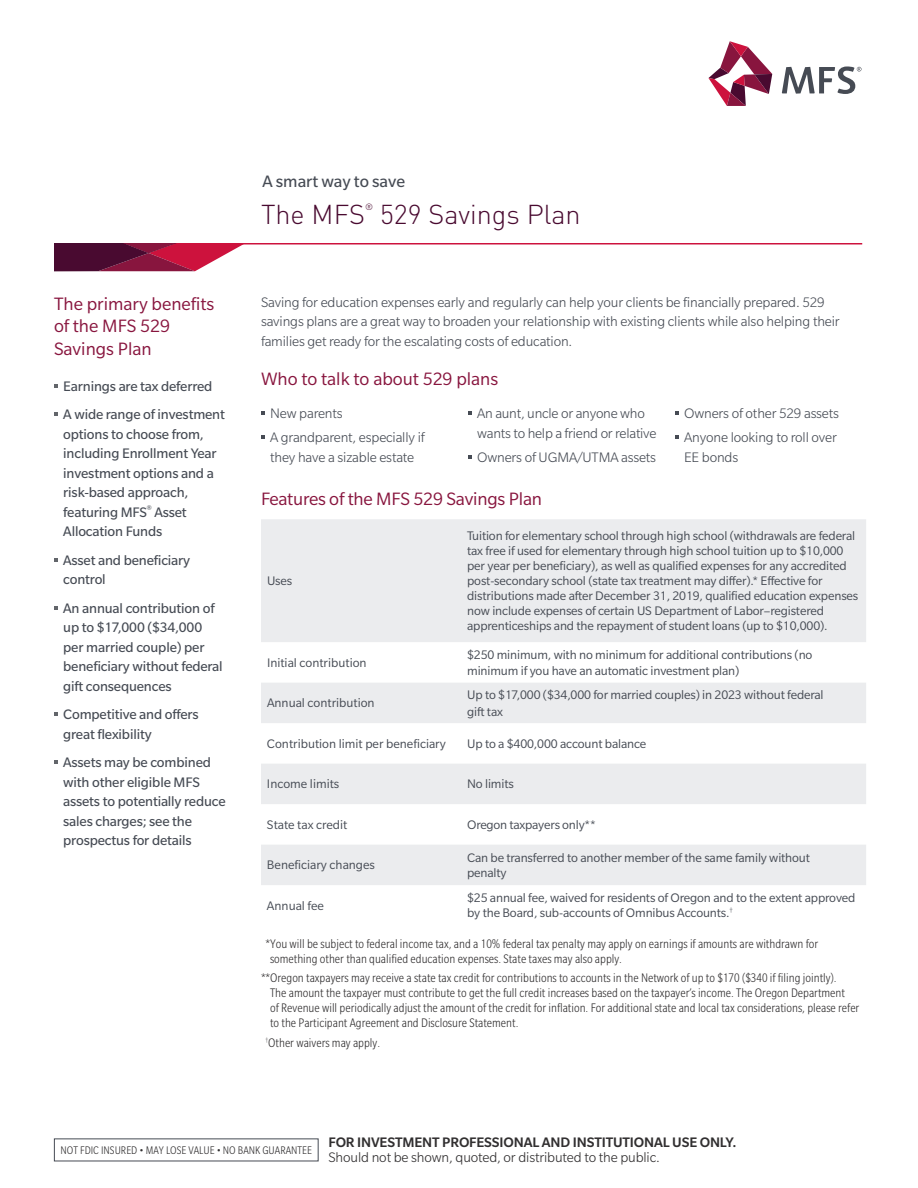
<style>
.page{position:relative;width:918px;height:1188px;background:#fff}
.page>*{position:absolute;margin:0;border:0;box-sizing:border-box;transform-origin:0 0}
.t1{font:300 27px "DINOT";color:#490a30}
.t2{font:19.5px/22.5px "Slate Std";color:#88153e}
.t3{font:18px "Slate Std";color:#464b54}
.t4{font:15px/19.5px "Slate Std";letter-spacing:-.01em;color:#464b54}
.t5{font:300 15px/19.5px "Slate Std";letter-spacing:-.01em;color:#464b54}
.t6{font:500 15px "Slate Std";letter-spacing:-.01em;color:#312f30}
.t7{font:300 15px "Slate Std";letter-spacing:-.01em;color:#312f30}
.t8{font:13.5px/15px "Slate Std";letter-spacing:-.01em;color:#464b54}
.t9{font:300 condensed 13.5px/15px "Slate Std";color:#312f30}
.t10{font:300 condensed 12px "Slate Std";color:#312f30}
.t11{font:300 9px "DINOT";color:#490a30}
</style>
<div class="page">
<svg style="left:708px;top:41px;width:64px;height:65px"></svg>
<svg style="left:782px;top:67px;width:79px;height:27px"></svg>
<svg style="left:54px;top:384px;width:4px;height:4px"></svg>
<svg style="left:54px;top:412px;width:4px;height:4px"></svg>
<svg style="left:54px;top:558px;width:4px;height:4px"></svg>
<svg style="left:54px;top:606px;width:4px;height:4px"></svg>
<svg style="left:54px;top:712px;width:4px;height:4px"></svg>
<svg style="left:54px;top:760px;width:4px;height:4px"></svg>
<hr style="left:54px;top:243px;width:808px;height:1px;background:#cd123d">
<svg style="left:54px;top:243px;width:192px;height:28px"></svg>
<svg style="left:261px;top:519px;width:605px;height:366px;fill:#ebecee"></svg>
<svg style="left:261px;top:411px;width:4px;height:4px"></svg>
<svg style="left:261px;top:435px;width:4px;height:4px"></svg>
<svg style="left:468px;top:411px;width:4px;height:4px"></svg>
<svg style="left:468px;top:455px;width:4px;height:4px"></svg>
<svg style="left:675px;top:411px;width:4px;height:4px"></svg>
<svg style="left:675px;top:435px;width:4px;height:4px"></svg>
<h2 class="t2" style="left:54px;top:292px;width:162px">The primary benefits of the MFS 529<br>Savings Plan</h2>
<p class="t4" style="left:63px;top:372px;width:163px;line-height:28.5px">Earnings are tax deferred<br>A wide range of investment</p>
<p class="t4" style="left:63px;top:424px;width:155px">options to choose from, including Enrollment Year investment options and a risk-based approach, featuring MFS<sup>®</sup> Asset<br>Allocation Funds</p>
<p class="t4" style="left:63px;top:550px;width:128px">Asset and beneficiary control</p>
<p class="t4" style="left:63px;top:598px;width:161px">An annual contribution of up to $17,000 ($34,000 per married couple) per beneficiary without federal gift consequences</p>
<p class="t4" style="left:63px;top:705px;width:137px">Competitive and offers great flexibility</p>
<p class="t4" style="left:63px;top:753px;width:164px">Assets may be combined with other eligible MFS assets to potentially reduce sales charges; see the prospectus for details</p>
<h3 class="t3" style="left:262px;top:172px;width:144px">A smart way to save</h3>
<h1 class="t1" style="left:261px;top:198px;width:106px">The MFS</h1>
<p class="t11" style="left:365px;top:201px;width:10px">®</p>
<h1 class="t1" style="left:380px;top:198px;width:202px">529 Savings Plan</h1>
<p class="t5" style="left:261px;top:292px;width:580px">Saving for education expenses early and regularly can help your clients be financially prepared. 529 savings plans are a great way to broaden your relationship with existing clients while also helping their families get ready for the escalating costs of education.</p>
<h2 class="t2" style="left:261px;top:367px;width:239px">Who to talk to about 529 plans</h2>
<p class="t5" style="left:270px;top:401px;width:156px;line-height:24px">New parents<br>A grandparent, especially if</p>
<p class="t5" style="left:270px;top:447px;width:146px">they have a sizable estate</p>
<p class="t5" style="left:477px;top:404px;width:181px">An aunt, uncle or anyone who wants to help a friend or relative</p>
<p class="t5" style="left:477px;top:447px;width:180px">Owners of UGMA/UTMA assets</p>
<h2 class="t2" style="left:261px;top:488px;width:283px">Features of the MFS 529 Savings Plan</h2>
<p class="t5" style="left:684px;top:401px;width:156px;line-height:24px">Owners of other 529 assets<br>Anyone looking to roll over</p>
<p class="t5" style="left:684px;top:447px;width:56px">EE bonds</p>
<p class="t8" style="left:267px;top:573px;width:27px">Uses</p>
<p class="t8" style="left:467px;top:528px;width:393px">Tuition for elementary school through high school (withdrawals are federal tax free if used for elementary through high school tuition up to $10,000 per year per beneficiary), as well as qualified expenses for any accredited post-secondary school (state tax treatment may differ).* Effective for distributions made after December 31, 2019, qualified education expenses now include expenses of certain US Department of Labor–registered apprenticeships and the repayment of student loans (up to $10,000).</p>
<p class="t8" style="left:267px;top:655px;width:101px">Initial contribution</p>
<p class="t8" style="left:467px;top:646px;width:347px;line-height:16.5px">$250 minimum, with no minimum for additional contributions (no minimum if you have an automatic investment plan)</p>
<p class="t8" style="left:267px;top:695px;width:109px">Annual contribution</p>
<p class="t8" style="left:467px;top:686px;width:358px;line-height:16.5px">Up to $17,000 ($34,000 for married couples) in 2023 without federal gift tax</p>
<p class="t8" style="left:267px;top:736px;width:180px">Contribution limit per beneficiary</p>
<p class="t8" style="left:467px;top:736px;width:181px">Up to a $400,000 account balance</p>
<p class="t8" style="left:267px;top:776px;width:74px">Income limits</p>
<p class="t8" style="left:467px;top:776px;width:48px">No limits</p>
<p class="t8" style="left:267px;top:817px;width:82px">State tax credit</p>
<p class="t8" style="left:467px;top:817px;width:130px">Oregon taxpayers only**</p>
<p class="t8" style="left:267px;top:857px;width:110px">Beneficiary changes</p>
<p class="t8" style="left:467px;top:850px;width:344px">Can be transferred to another member of the same family without penalty</p>
<p class="t8" style="left:267px;top:898px;width:59px">Annual fee</p>
<p class="t8" style="left:467px;top:890px;width:390px">$25 annual fee, waived for residents of Oregon and to the extent approved by the Board, sub-accounts of Omnibus Accounts.<sup>†</sup></p>
<p class="t9" style="left:270px;top:936px;width:550px;text-indent:-5px">*You will be subject to federal income tax, and a 10% federal tax penalty may apply on earnings if amounts are withdrawn for something other than qualified education expenses. State taxes may also apply.</p>
<p class="t9" style="left:270px;top:971px;width:591px;text-indent:-9px">**Oregon taxpayers may receive a state tax credit for contributions to accounts in the Network of up to $170 ($340 if filing jointly).<br>The amount the taxpayer must contribute to get the full credit increases based on the taxpayer’s income. The Oregon Department<br>of Revenue will periodically adjust the amount of the credit for inflation. For additional state and local tax considerations, please refer to the Participant Agreement and Disclosure Statement.</p>
<p class="t9" style="left:266px;top:1035px;width:116px"><sup>†</sup>Other waivers may apply.</p>
<p class="t10" style="left:61px;top:1144px;width:253px">NOT FDIC INSURED • MAY LOSE VALUE • NO BANK GUARANTEE</p>
<p class="t6" style="left:328px;top:1134px;width:410px">FOR INVESTMENT PROFESSIONAL AND INSTITUTIONAL USE ONLY.</p>
<p class="t7" style="left:328px;top:1149px;width:333px">Should not be shown, quoted, or distributed to the public.</p>
</div>
